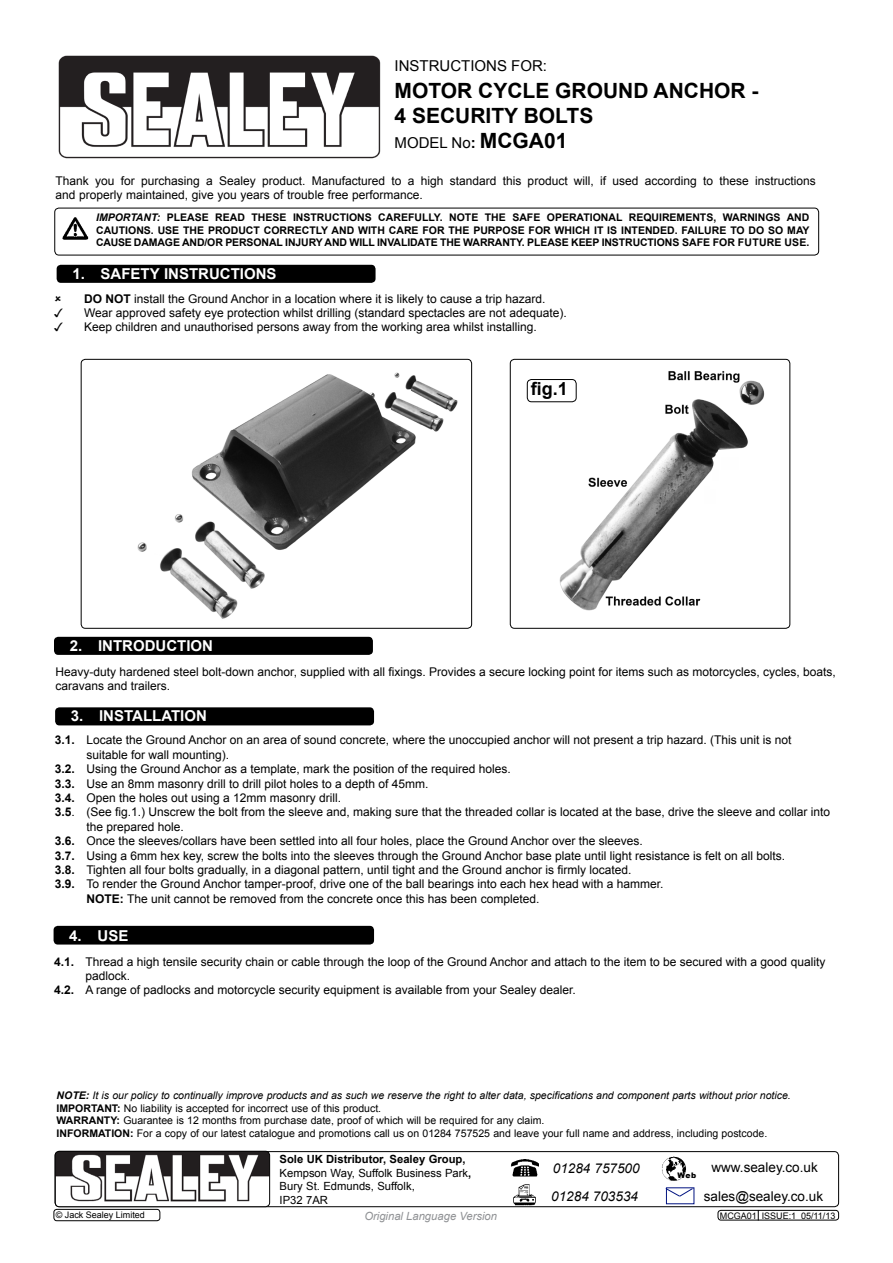
<style>
.page{position:relative;width:893px;height:1263px;background:#fff}
.page>*{position:absolute;margin:0;border:0;box-sizing:border-box;transform-origin:0 0}
.t1{font:700 21px/25.2px "Arial";color:#000}
.t2{font:700 18px "Arial";color:#000}
.t3{font:700 15px "Arial";color:#fff}
.t4{font:15px "Arial";color:#000}
.t5{font:13.5px "Arial";color:#000}
.t6{font:italic 13.5px/27.8px "Arial";color:#000}
.t7{font:12px/14.4px "Arial";color:#000}
.t8{font:11.25px/13.5px "Arial";color:#000}
.t9{font:italic 11.25px "Arial";color:#8f9194}
.t10{font:10.5px/12.6px "Arial";color:#000}
.t11{font:700 10.5px/12.6px "Arial";letter-spacing:-.01em;color:#000;text-align:justify}
.t12{font:9px "Arial";color:#000}
.t13{font:900 7.65px "Arial";color:#000}
.s1{font-weight:700}
.s2{font-weight:700;font-size:21px}
.s3{font-style:italic}
.s4{font-weight:700;font-style:italic}
</style>
<div class="page">
<img style="left:58px;top:55px;width:323px;height:104px">
<div style="left:54px;top:208px;width:765px;height:47px;border:1px solid #000;border-radius:4px"></div>
<img style="left:62px;top:217px;width:26px;height:23px">
<div style="left:55px;top:1151px;width:784px;height:56px;border:1px solid #000;border-radius:4px"></div>
<img style="left:513px;top:1184px;width:23px;height:21px">
<img style="left:510px;top:1159px;width:28px;height:18px">
<img style="left:661px;top:1156px;width:26px;height:26px;border-radius:13px">
<svg style="left:665px;top:1187px;width:29px;height:10px"></svg>
<img style="left:55px;top:1151px;width:215px;height:56px">
<div style="left:55px;top:1151px;width:215px;height:56px;border:1px solid #000;border-radius:4px"></div>
<div style="left:57px;top:265px;width:319px;height:18px;background:#000;border-radius:4px"></div>
<div style="left:54px;top:637px;width:319px;height:18px;background:#000;border-radius:4px"></div>
<div style="left:55px;top:707px;width:319px;height:18px;background:#000;border-radius:4px"></div>
<div style="left:54px;top:926px;width:320px;height:18px;background:#000;border-radius:4px"></div>
<img style="left:526px;top:371px;width:239px;height:240px">
<div style="left:510px;top:359px;width:280px;height:270px;border:1px solid #000;border-radius:4px"></div>
<div style="left:527px;top:379px;width:50px;height:23px;border:1px solid #000;border-radius:4px"></div>
<div style="left:54px;top:1209px;width:106px;height:12px;border:1px solid #000;border-radius:3px"></div>
<div style="left:718px;top:1210px;width:121px;height:10px;border:1px solid #000;border-radius:3px"></div>
<img style="left:81px;top:359px;width:377px;height:269px">
<div style="left:81px;top:359px;width:391px;height:270px;border:1px solid #000;border-radius:4px"></div>
<p class="t4" style="left:395px;top:56px;width:154px">INSTRUCTIONS FOR:</p>
<h1 class="t1" style="left:395px;top:78px;width:365px">MOTOR CYCLE GROUND ANCHOR -<br>4 SECURITY BOLTS</h1>
<p class="t4" style="left:395px;top:133px;width:174px">MODEL No<span class="s1">:</span> <span class="s2">MCGA01</span></p>
<p class="t7" style="left:56px;top:173px;width:762px">Thank you for purchasing a Sealey product. Manufactured to a high standard this product will, if used according to these instructions and properly maintained, give you years of trouble free performance.</p>
<p class="t11" style="left:96px;top:211px;width:715px"><span class="s3">IMPORTANT:</span> PLEASE READ THESE INSTRUCTIONS CAREFULLY. NOTE THE SAFE OPERATIONAL REQUIREMENTS, WARNINGS AND CAUTIONS. USE THE PRODUCT CORRECTLY AND WITH CARE FOR THE PURPOSE FOR WHICH IT IS INTENDED. FAILURE TO DO SO MAY CAUSE DAMAGE AND/OR PERSONAL INJURY AND WILL INVALIDATE THE WARRANTY. PLEASE KEEP INSTRUCTIONS SAFE FOR FUTURE USE.</p>
<p class="t3" style="left:72px;top:263px;width:206px">1. SAFETY INSTRUCTIONS</p>
<p class="t7" style="left:84px;top:291px;width:484px"><span class="s1">DO NOT</span> install the Ground Anchor in a location where it is likely to cause a trip hazard.<br>Wear approved safety eye protection whilst drilling (standard spectacles are not adequate).<br>Keep children and unauthorised persons away from the working area whilst installing.</p>
<p class="t3" style="left:70px;top:635px;width:44px">2. INTRODUCTION</p>
<h2 class="t2" style="left:531px;top:376px;width:39px">FIG.1</h2>
<p class="t7" style="left:56px;top:665px;width:782px">Heavy-duty hardened steel bolt-down anchor, supplied with all fixings. Provides a secure locking point for items such as motorcycles, cycles, boats, caravans and trailers.</p>
<p class="t3" style="left:71px;top:706px;width:23px">3. INSTALLATION</p>
<p class="t7" style="left:55px;top:733px;width:738px"><span class="s1">3.1.</span> Locate the Ground Anchor on an area of sound concrete, where the unoccupied anchor will not present a trip hazard. (This unit is not</p>
<p class="t7" style="left:86px;top:747px;width:144px">suitable for wall mounting).</p>
<p class="t7" style="left:55px;top:762px;width:457px"><span class="s1">3.2.</span> Using the Ground Anchor as a template, mark the position of the required holes.</p>
<p class="t7" style="left:55px;top:776px;width:375px"><span class="s1">3.3.</span> Use an 8mm masonry drill to drill pilot holes to a depth of 45mm.</p>
<p class="t7" style="left:55px;top:791px;width:288px"><span class="s1">3.4.</span> Open the holes out using a 12mm masonry drill.</p>
<p class="t7" style="left:55px;top:805px;width:777px"><span class="s1">3.5</span>. (See fig.1.) Unscrew the bolt from the sleeve and, making sure that the threaded collar is located at the base, drive the sleeve and collar into</p>
<p class="t7" style="left:86px;top:819px;width:99px">the prepared hole.</p>
<p class="t7" style="left:55px;top:834px;width:589px"><span class="s1">3.6.</span> Once the sleeves/collars have been settled into all four holes, place the Ground Anchor over the sleeves.</p>
<p class="t7" style="left:55px;top:848px;width:732px"><span class="s1">3.7.</span> Using a 6mm hex key, screw the bolts into the sleeves through the Ground Anchor base plate until light resistance is felt on all bolts.</p>
<p class="t7" style="left:55px;top:863px;width:578px"><span class="s1">3.8.</span> Tighten all four bolts gradually, in a diagonal pattern, until tight and the Ground anchor is firmly located.</p>
<p class="t7" style="left:55px;top:877px;width:610px"><span class="s1">3.9.</span> To render the Ground Anchor tamper-proof, drive one of the ball bearings into each hex head with a hammer.</p>
<p class="t7" style="left:86px;top:891px;width:454px"><span class="s1">NOTE:</span> The unit cannot be removed from the concrete once this has been completed.</p>
<p class="t3" style="left:69px;top:926px;width:50px">4. USE</p>
<p class="t7" style="left:54px;top:954px;width:773px"><span class="s1">4.1.</span> Thread a high tensile security chain or cable through the loop of the Ground Anchor and attach to the item to be secured with a good quality</p>
<p class="t7" style="left:86px;top:969px;width:46px">padlock.</p>
<p class="t7" style="left:54px;top:983px;width:523px"><span class="s1">4.2.</span> A range of padlocks and motorcycle security equipment is available from your Sealey dealer.</p>
<p class="t10" style="left:57px;top:1089px;width:736px"><span class="s4">NOTE:</span> <span class="s3">It is our policy to continually improve products and as such we reserve the right to alter data, specifications and component parts without prior notice.<br></span><span class="s1">IMPORTANT:</span> No liability is accepted for incorrect use of this product.<br><span class="s1">WARRANTY:</span> Guarantee is 12 months from purchase date, proof of which will be required for any claim.<br><span class="s1">INFORMATION:</span> For a copy of our latest catalogue and promotions call us on 01284 757525 and leave your full name and address, including postcode.</p>
<p class="t8" style="left:280px;top:1152px;width:193px"><span class="s1">SOLE UK DISTRIBUTOR, SEALEY GROUP,<br></span>Kempson Way, Suffolk Business Park<span class="s1">,<br></span>Bury St. Edmunds, Suffolk,<br>IP32 7AR</p>
<p class="t5" style="left:711px;top:1159px;width:108px">www.sealey.co.uk</p>
<p class="t6" style="left:551px;top:1155px;width:90px">01284 757500<br>01284 703534</p>
<p class="t13" style="left:678px;top:1170px;width:20px">Web</p>
<p class="t5" style="left:704px;top:1187px;width:121px">sales@sealey.co.uk</p>
<p class="t12" style="left:56px;top:1209px;width:91px">© Jack Sealey Limited</p>
<p class="t9" style="left:364px;top:1209px;width:134px">Original Language Version</p>
<p class="t12" style="left:720px;top:1210px;width:117px">MCGA01 ISSUE:1 05/11/13</p>
</div>
